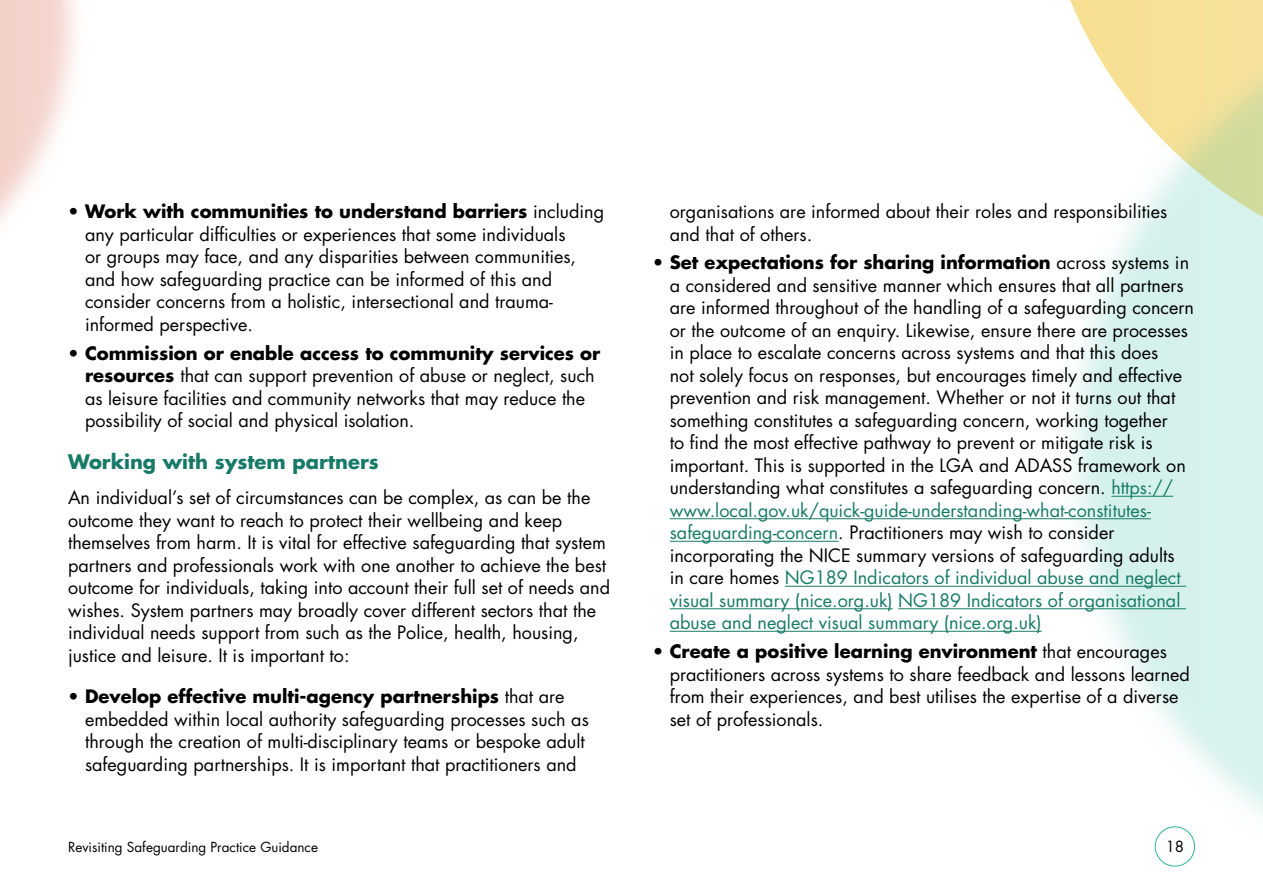
<style>
.page{position:relative;width:1263px;height:893px;background:#fff}
.page>*{position:absolute;margin:0;border:0;box-sizing:border-box;transform-origin:0 0}
.H3_Heading_3{font:700 19.5px "Futura";color:#177a68}
._2nd_Bullet_point{font:18px/22.5px "Futura";color:#000}
.Body{font:18px/22.5px "Futura";color:#000}
.t1{font:15px "Futura";color:#000}
.t2{font:13.5px "Futura";color:#000}
.s1{font-weight:700}
.s2{color:#177a68}
</style>
<div class="page">
<img style="left:1026px;top:0;width:237px;height:867px">
<div style="left:1155px;top:827px;width:39px;height:39px;background:#fff;border-radius:50%"></div>
<div style="left:1155px;top:826px;width:40px;height:40px;border:1px solid #31b39c;border-radius:50%"></div>
<hr style="left:1111px;top:496px;width:62px;height:1px;background:#177a68">
<hr style="left:670px;top:518px;width:481px;height:1px;background:#177a68">
<hr style="left:670px;top:541px;width:168px;height:1px;background:#177a68">
<hr style="left:785px;top:586px;width:401px;height:1px;background:#177a68">
<hr style="left:670px;top:608px;width:223px;height:1px;background:#177a68">
<hr style="left:898px;top:608px;width:288px;height:1px;background:#177a68">
<hr style="left:670px;top:631px;width:372px;height:1px;background:#177a68">
<p class="_2nd_Bullet_point" style="left:85px;top:201px;width:521px;text-indent:-17px">• <span class="s1">Work with communities to understand barriers</span> including any particular difficulties or experiences that some individuals<br>or groups may face, and any disparities between communities, and how safeguarding practice can be informed of this and consider concerns from a holistic, intersectional and trauma&shy;informed perspective.</p>
<p class="_2nd_Bullet_point" style="left:85px;top:342px;width:517px;text-indent:-17px">• <span class="s1">Commission or enable access to community services or resources</span> that can support prevention of abuse or neglect, such as leisure facilities and community networks that may reduce the possibility of social and physical isolation.</p>
<p class="H3_Heading_3" style="left:68px;top:449px;width:312px">Working with system partners</p>
<p class="Body" style="left:68px;top:487px;width:544px">An individual’s set of circumstances can be complex, as can be the outcome they want to reach to protect their wellbeing and keep themselves from harm. It is vital for effective safeguarding that system partners and professionals work with one another to achieve the best outcome for individuals, taking into account their full set of needs and wishes. System partners may broadly cover different sectors that the individual needs support from such as the Police, health, housing, justice and leisure. It is important to:</p>
<p class="_2nd_Bullet_point" style="left:85px;top:686px;width:505px;text-indent:-17px">• <span class="s1">Develop effective multi-agency partnerships</span> that are embedded within local authority safeguarding processes such as through the creation of multi-disciplinary teams or bespoke adult safeguarding partnerships. It is important that practitioners and</p>
<p class="_2nd_Bullet_point" style="left:670px;top:200px;width:499px">organisations are informed about their roles and responsibilities and that of others.</p>
<p class="_2nd_Bullet_point" style="left:670px;top:252px;width:526px;text-indent:-17px">• <span class="s1">Set expectations for sharing information</span> across systems in a considered and sensitive manner which ensures that all partners are informed throughout of the handling of a safeguarding concern or the outcome of an enquiry. Likewise, ensure there are processes in place to escalate concerns across systems and that this does<br>not solely focus on responses, but encourages timely and effective prevention and risk management. Whether or not it turns out that something constitutes a safeguarding concern, working together<br>to find the most effective pathway to prevent or mitigate risk is important. This is supported in the LGA and ADASS framework on understanding what constitutes a safeguarding concern. <span class="s2">https:// www.local.gov.uk/quick-guide-understanding-what-constitutes&shy;safeguarding-concern</span>. Practitioners may wish to consider incorporating the NICE summary versions of safeguarding adults<br>in care homes <span class="s2">NG189 Indicators of individual abuse and neglect visual summary (nice.org.uk) NG189 Indicators of organisational abuse and neglect visual summary (nice.org.uk)</span></p>
<p class="_2nd_Bullet_point" style="left:670px;top:641px;width:522px;text-indent:-17px">• <span class="s1">Create a positive learning environment</span> that encourages practitioners across systems to share feedback and lessons learned from their experiences, and best utilises the expertise of a diverse set of professionals.</p>
<p class="t2" style="left:68px;top:838px;width:252px">Revisiting Safeguarding Practice Guidance</p>
<p class="t1" style="left:1166px;top:837px;width:20px">18</p>
</div>
